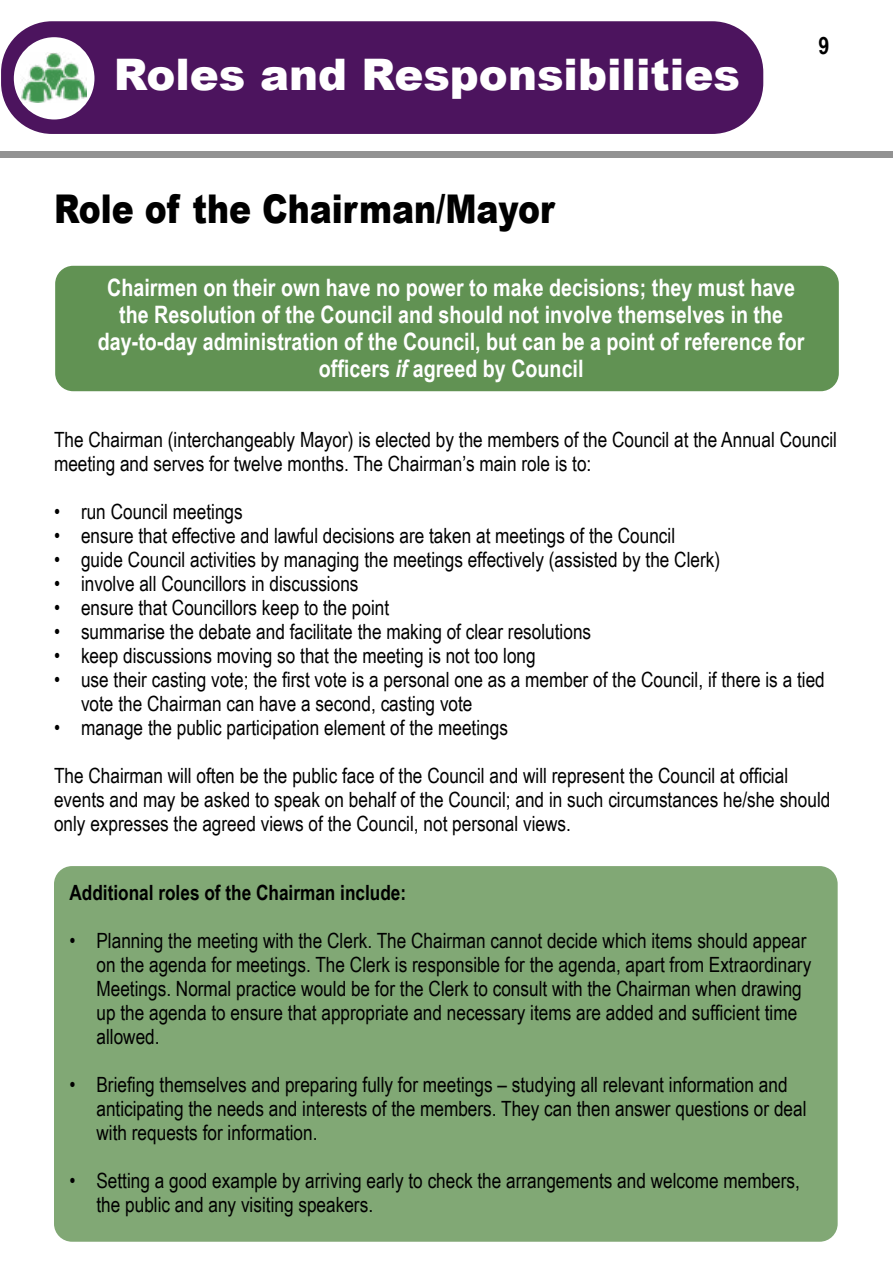
<style>
.page{position:relative;width:893px;height:1263px;background:#fff}
.page>*{position:absolute;margin:0;border:0;box-sizing:border-box;transform-origin:0 0}
.t1{font:900 43.5px "Arial";color:#fff}
.t2{font:900 39.6px "Arial";color:#000;scale:.83 1}
.t3{font:700 24px/27px "Arial Narrow";color:#fff;text-align:center}
.t4{font:700 24px "Arial Narrow";color:#000}
.t5{font:21px/24px "Arial Narrow";color:#000}
.t6{font:700 21px "Arial Narrow";color:#000}
.s1{font-style:italic}
</style>
<div class="page">
<div style="left:1px;top:21px;width:762px;height:113px;background:#4c145e;border-radius:51px"></div>
<div style="left:14px;top:37px;width:80px;height:82px;background:#fff;border-radius:50%"></div>
<img style="left:21px;top:53px;width:66px;height:49px">
<div style="left:0;top:151px;width:893px;height:6px;background:#929292"></div>
<div style="left:55px;top:266px;width:784px;height:125px;background:#619253;border-radius:18px"></div>
<div style="left:54px;top:866px;width:784px;height:376px;background:#81a875;border-radius:18px"></div>
<h1 class="t1" style="left:114px;top:43px;width:628px">Roles and Responsibilities</h1>
<p class="t4" style="left:819px;top:27px;width:12px">9</p>
<h2 class="t2" style="left:54px;top:180px;width:605px">Role of the Chairman/Mayor</h2>
<p class="t3" style="left:98px;top:273px;width:708px">Chairmen on their own have no power to make decisions; they must have the Resolution of the Council and should not involve themselves in the day-to-day administration of the Council, but can be a point of reference for officers <span class="s1">if</span> agreed by Council</p>
<p class="t5" style="left:54px;top:427px;width:785px">The Chairman (interchangeably Mayor) is elected by the members of the Council at the Annual Council meeting and serves for twelve months. The Chairman’s main role is to:</p>
<p class="t5" style="left:54px;top:499px;width:190px">• run Council meetings</p>
<p class="t5" style="left:54px;top:523px;width:623px">• ensure that effective and lawful decisions are taken at meetings of the Council</p>
<p class="t5" style="left:54px;top:547px;width:668px">• guide Council activities by managing the meetings effectively (assisted by the Clerk)</p>
<p class="t5" style="left:54px;top:571px;width:306px">• involve all Councillors in discussions</p>
<p class="t5" style="left:54px;top:595px;width:337px">• ensure that Councillors keep to the point</p>
<p class="t5" style="left:54px;top:619px;width:539px">• summarise the debate and facilitate the making of clear resolutions</p>
<p class="t5" style="left:54px;top:643px;width:483px">• keep discussions moving so that the meeting is not too long</p>
<p class="t5" style="left:81px;top:667px;width:745px;text-indent:-27px">• use their casting vote; the first vote is a personal one as a member of the Council, if there is a tied vote the Chairman can have a second, casting vote</p>
<p class="t5" style="left:54px;top:715px;width:455px">• manage the public participation element of the meetings</p>
<p class="t5" style="left:54px;top:763px;width:778px">The Chairman will often be the public face of the Council and will represent the Council at official events and may be asked to speak on behalf of the Council; and in such circumstances he/she should only expresses the agreed views of the Council, not personal views.</p>
<p class="t6" style="left:69px;top:876px;width:338px">Additional roles of the Chairman include:</p>
<p class="t5" style="left:96px;top:928px;width:716px;text-indent:-27px">• Planning the meeting with the Clerk. The Chairman cannot decide which items should appear on the agenda for meetings. The Clerk is responsible for the agenda, apart from Extraordinary Meetings. Normal practice would be for the Clerk to consult with the Chairman when drawing up the agenda to ensure that appropriate and necessary items are added and sufficient time allowed.</p>
<p class="t5" style="left:96px;top:1072px;width:712px;text-indent:-27px">• Briefing themselves and preparing fully for meetings – studying all relevant information and anticipating the needs and interests of the members. They can then answer questions or deal with requests for information.</p>
<p class="t5" style="left:96px;top:1168px;width:705px;text-indent:-27px">• Setting a good example by arriving early to check the arrangements and welcome members, the public and any visiting speakers.</p>
</div>
